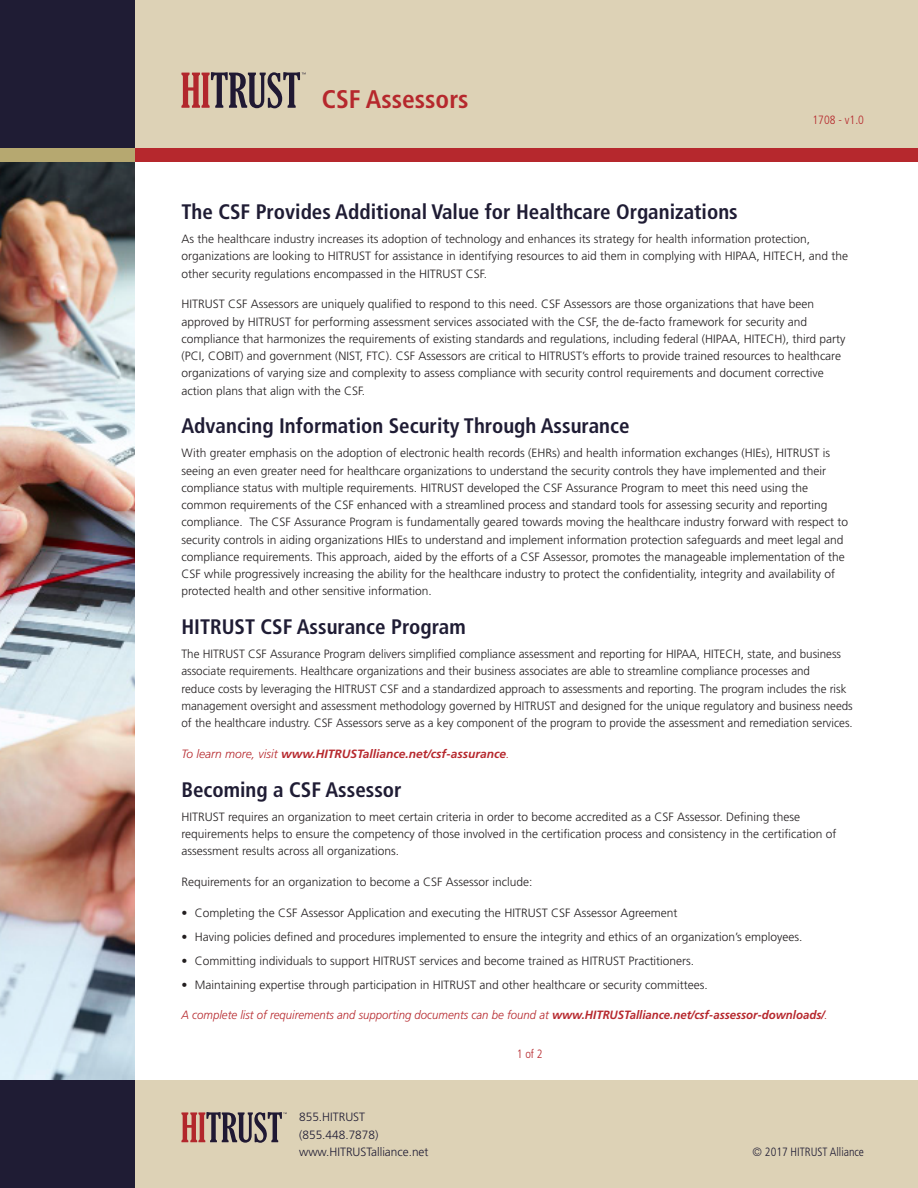
<style>
.page{position:relative;width:918px;height:1188px;background:#fff}
.page>*{position:absolute;margin:0;border:0;box-sizing:border-box;transform-origin:0 0}
.t1{font:700 condensed 25.5px "Frutiger";color:#b6282d}
.t2{font:700 condensed 21px "Frutiger";color:#1f1c34}
.t3{font:300 12px/17.2px "Frutiger";color:#231f20}
.t4{font:italic 300 12px "Frutiger";color:#b6282d;scale:.95 1}
.t5{font:italic 700 12px "Frutiger";color:#b6282d}
.t6{font:300 12px "Frutiger";color:#1f1c34}
.t7{font:300 condensed 12px "Frutiger";color:#1f1c34}
.t8{font:300 condensed 12px "Frutiger";color:#b6282d}
.s1{font-weight:300}
.s2{font-weight:700}
</style>
<div class="page">
<div style="left:0;top:1080px;width:135px;height:108px;background:#1f1c34"></div>
<div style="left:0;top:148px;width:135px;height:14px;background:#b6a870"></div>
<div style="left:0;top:0;width:135px;height:148px;background:#1f1c34"></div>
<div style="left:135px;top:148px;width:783px;height:14px;background:#b6282d"></div>
<div style="left:135px;top:0;width:783px;height:148px;background:#ddd2b6"></div>
<div style="left:135px;top:1080px;width:783px;height:108px;background:#ddd2b6"></div>
<img style="left:0;top:162px;width:135px;height:918px">
<svg style="left:181px;top:1112px;width:106px;height:31px"></svg>
<svg style="left:181px;top:72px;width:125px;height:36px"></svg>
<h1 class="t1" style="left:322px;top:84px;width:148px">CSF Assessors</h1>
<p class="t8" style="left:813px;top:113px;width:53px">1708 - v1.0</p>
<p class="t2" style="left:181px;top:199px;width:558px">The CSF Provides Additional Value for Healthcare Organizations</p>
<p class="t3" style="left:181px;top:230px;width:668px">As the healthcare industry increases its adoption of technology and enhances its strategy for health information protection, organizations are looking to HITRUST for assistance in identifying resources to aid them in complying with HIPAA, HITECH, and the other security regulations encompassed in the HITRUST CSF.</p>
<p class="t3" style="left:181px;top:296px;width:666px">HITRUST CSF Assessors are uniquely qualified to respond to this need. CSF Assessors are those organizations that have been approved by HITRUST for performing assessment services associated with the CSF, the de-facto framework for security and compliance that harmonizes the requirements of existing standards and regulations, including federal (HIPAA, HITECH), third party (PCI, COBIT) and government (NIST, FTC). CSF Assessors are critical to HITRUST’s efforts to provide trained resources to healthcare organizations of varying size and complexity to assess compliance with security control requirements and document corrective action plans that align with the CSF.</p>
<p class="t2" style="left:181px;top:414px;width:450px">Advancing Information Security Through Assurance</p>
<p class="t3" style="left:181px;top:445px;width:668px">With greater emphasis on the adoption of electronic health records (EHRs) and health information exchanges (HIEs), HITRUST is seeing an even greater need for healthcare organizations to understand the security controls they have implemented and their compliance status with multiple requirements. HITRUST developed the CSF Assurance Program to meet this need using the common requirements of the CSF enhanced with a streamlined process and standard tools for assessing security and reporting compliance. The CSF Assurance Program is fundamentally geared towards moving the healthcare industry forward with respect to security controls in aiding organizations HIEs to understand and implement information protection safeguards and meet legal and compliance requirements. This approach, aided by the efforts of a CSF Assessor, promotes the manageable implementation of the CSF while progressively increasing the ability for the healthcare industry to protect the confidentiality, integrity and availability of protected health and other sensitive information.</p>
<p class="t2" style="left:181px;top:614px;width:286px">HITRUST CSF Assurance Program</p>
<p class="t3" style="left:181px;top:645px;width:673px">The HITRUST CSF Assurance Program delivers simplified compliance assessment and reporting for HIPAA, HITECH, state, and business associate requirements. Healthcare organizations and their business associates are able to streamline compliance processes and<br>reduce costs by leveraging the HITRUST CSF and a standardized approach to assessments and reporting. The program includes the risk management oversight and assessment methodology governed by HITRUST and designed for the unique regulatory and business needs of the healthcare industry. CSF Assessors serve as a key component of the program to provide the assessment and remediation services.</p>
<p class="t5" style="left:181px;top:747px;width:330px"><span class="s1">To learn more, visit</span> www.HITRUSTalliance.net/csf-assurance<span class="s1">.</span></p>
<p class="t2" style="left:181px;top:777px;width:222px">Becoming a CSF Assessor</p>
<p class="t3" style="left:181px;top:808px;width:657px">HITRUST requires an organization to meet certain criteria in order to become accredited as a CSF Assessor. Defining these requirements helps to ensure the competency of those involved in the certification process and consistency in the certification of assessment results across all organizations.</p>
<p class="t3" style="left:181px;top:873px;width:353px">Requirements for an organization to become a CSF Assessor include:</p>
<p class="t3" style="left:181px;top:904px;width:498px">• Completing the CSF Assessor Application and executing the HITRUST CSF Assessor Agreement</p>
<p class="t3" style="left:181px;top:928px;width:622px">• Having policies defined and procedures implemented to ensure the integrity and ethics of an organization’s employees.</p>
<p class="t3" style="left:181px;top:952px;width:514px">• Committing individuals to support HITRUST services and become trained as HITRUST Practitioners.</p>
<p class="t3" style="left:181px;top:976px;width:528px">• Maintaining expertise through participation in HITRUST and other healthcare or security committees.</p>
<p class="t4" style="left:181px;top:1008px;width:682px">A complete list of requirements and supporting documents can be found at <span class="s2">www.HITRUSTalliance.net/csf-assessor-downloads/</span>.</p>
<p class="t8" style="left:517px;top:1047px;width:27px">1 of 2</p>
<p class="t6" style="left:299px;top:1111px;width:68px">855.HITRUST</p>
<p class="t6" style="left:299px;top:1128px;width:81px">(855.448.7878)</p>
<p class="t6" style="left:299px;top:1145px;width:131px">www.HITRUSTalliance.net</p>
<p class="t7" style="left:753px;top:1145px;width:113px">© 2017 HITRUST Alliance</p>
</div>
